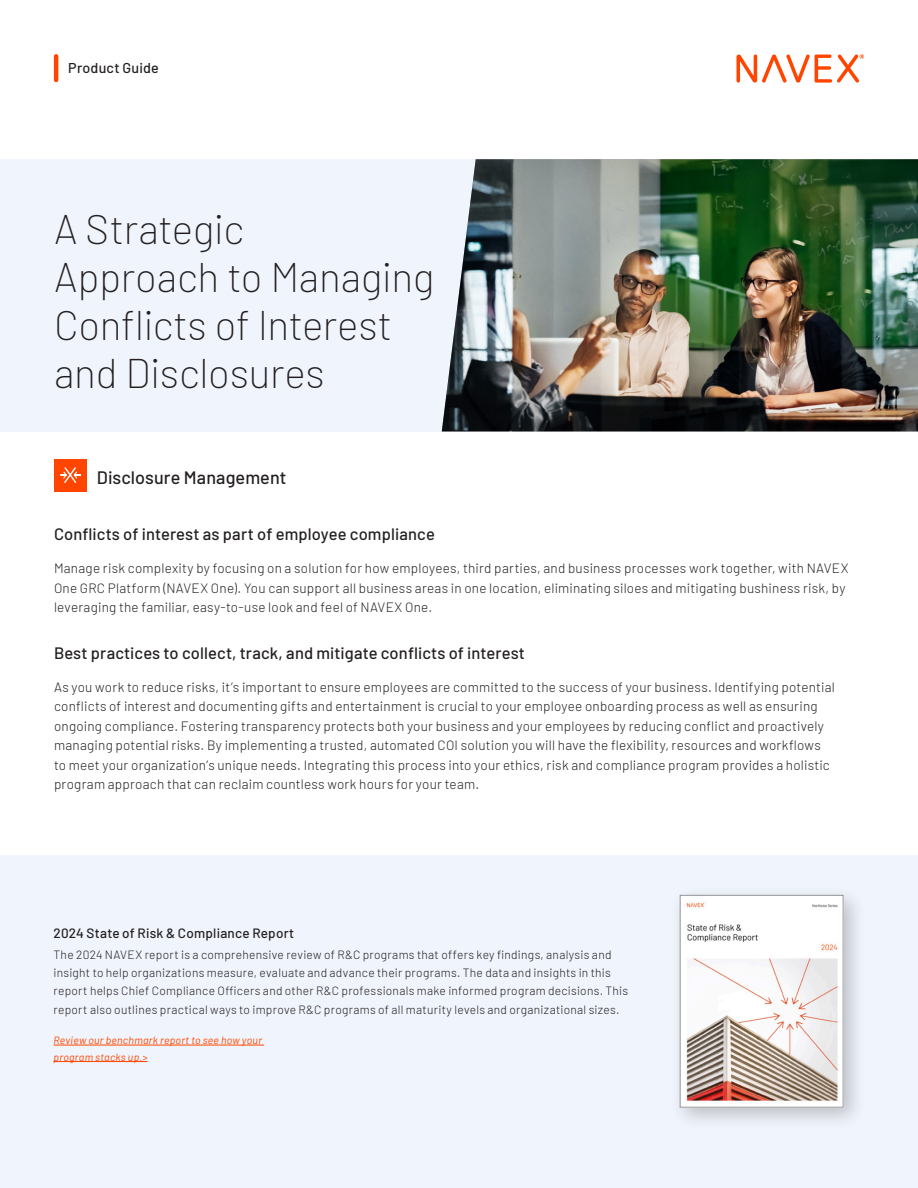
<style>
.page{position:relative;width:918px;height:1188px;background:#fff}
.page>*{position:absolute;margin:0;border:0;box-sizing:border-box;transform-origin:0 0}
.Title_-_Headline{font:200 40.5px/48px "Barlow";letter-spacing:-.005em;color:#231f20}
.t1{font:500 18px "Barlow";letter-spacing:.005em;color:#231f20}
.Body_-_H2{font:500 16.5px "Barlow";letter-spacing:.005em;color:#231f20}
.t2{font:500 14.25px "Barlow";letter-spacing:.015em;color:#231f20}
.Body{font:300 13.5px/19.5px "Barlow";letter-spacing:.015em;color:#231f20}
.Body-2{font:500 13.5px "Barlow";letter-spacing:.015em;color:#231f20}
.Body-3{font:300 12px/18px "Barlow";letter-spacing:.025em;color:#231f20}
.Body-4{font:italic 10.5px/16.5px "Barlow";letter-spacing:.025em;color:#ff4500}
</style>
<div class="page">
<div style="left:0;top:159px;width:569px;height:272px;background:#f0f4fc"></div>
<svg style="left:736px;top:54px;width:128px;height:29px"></svg>
<hr style="left:54px;top:56px;width:4px;height:24px;background:#ff4500">
<img style="left:442px;top:159px;width:476px;height:272px">
<div style="left:0;top:855px;width:918px;height:333px;background:#f0f4fc"></div>
<hr style="left:54px;top:1045px;width:210px;height:1px;background:#ff4500">
<hr style="left:54px;top:1061px;width:94px;height:1px;background:#ff4500">
<div style="left:670px;top:885px;width:196px;height:246px;background:#231f20;opacity:.25"></div>
<img style="left:682px;top:897px;width:159px;height:208px">
<div style="left:680px;top:895px;width:163px;height:212px;border:1px solid #939598"></div>
<div style="left:54px;top:459px;width:32px;height:32px;background:#ff4500"></div>
<svg style="left:60px;top:467px;width:22px;height:16px"></svg>
<p class="t2" style="left:68px;top:57px;width:92px">Product Guide</p>
<p class="Title_-_Headline" style="left:54px;top:202px;width:382px">A Strategic<br>Approach to Managing<br>Conflicts of Interest and Disclosures</p>
<p class="t1" style="left:97px;top:465px;width:191px">Disclosure Management</p>
<p class="Body_-_H2" style="left:54px;top:522px;width:382px">Conflicts of interest as part of employee compliance</p>
<p class="Body" style="left:54px;top:557px;width:796px">Manage risk complexity by focusing on a solution for how employees, third parties, and business processes work together, with NAVEX<br>One GRC Platform (NAVEX One). You can support all business areas in one location, eliminating siloes and mitigating bushiness risk, by leveraging the familiar, easy-to-use look and feel of NAVEX One.</p>
<p class="Body_-_H2" style="left:54px;top:641px;width:473px">Best practices to collect, track, and mitigate conflicts of interest</p>
<p class="Body" style="left:54px;top:676px;width:782px">As you work to reduce risks, it’s important to ensure employees are committed to the success of your business. Identifying potential conflicts of interest and documenting gifts and entertainment is crucial to your employee onboarding process as well as ensuring ongoing compliance. Fostering transparency protects both your business and your employees by reducing conflict and proactively managing potential risks. By implementing a trusted, automated COI solution you will have the flexibility, resources and workflows to meet your organization’s unique needs. Integrating this process into your ethics, risk and compliance program provides a holistic program approach that can reclaim countless work hours for your team.</p>
<p class="Body-2" style="left:54px;top:923px;width:242px">2024 State of Risk &amp; Compliance Report</p>
<p class="Body-3" style="left:54px;top:945px;width:576px">The 2024 NAVEX report is a comprehensive review of R&amp;C programs that offers key findings, analysis and insight to help organizations measure, evaluate and advance their programs. The data and insights in this report helps Chief Compliance Officers and other R&amp;C professionals make informed program decisions. This</p>
<p class="Body-3" style="left:54px;top:1000px;width:567px">report also outlines practical ways to improve R&amp;C programs of all maturity levels and organizational sizes.</p>
<p class="Body-4" style="left:54px;top:1031px;width:210px">Review our benchmark report to see how your program stacks up.&gt;</p>
</div>
